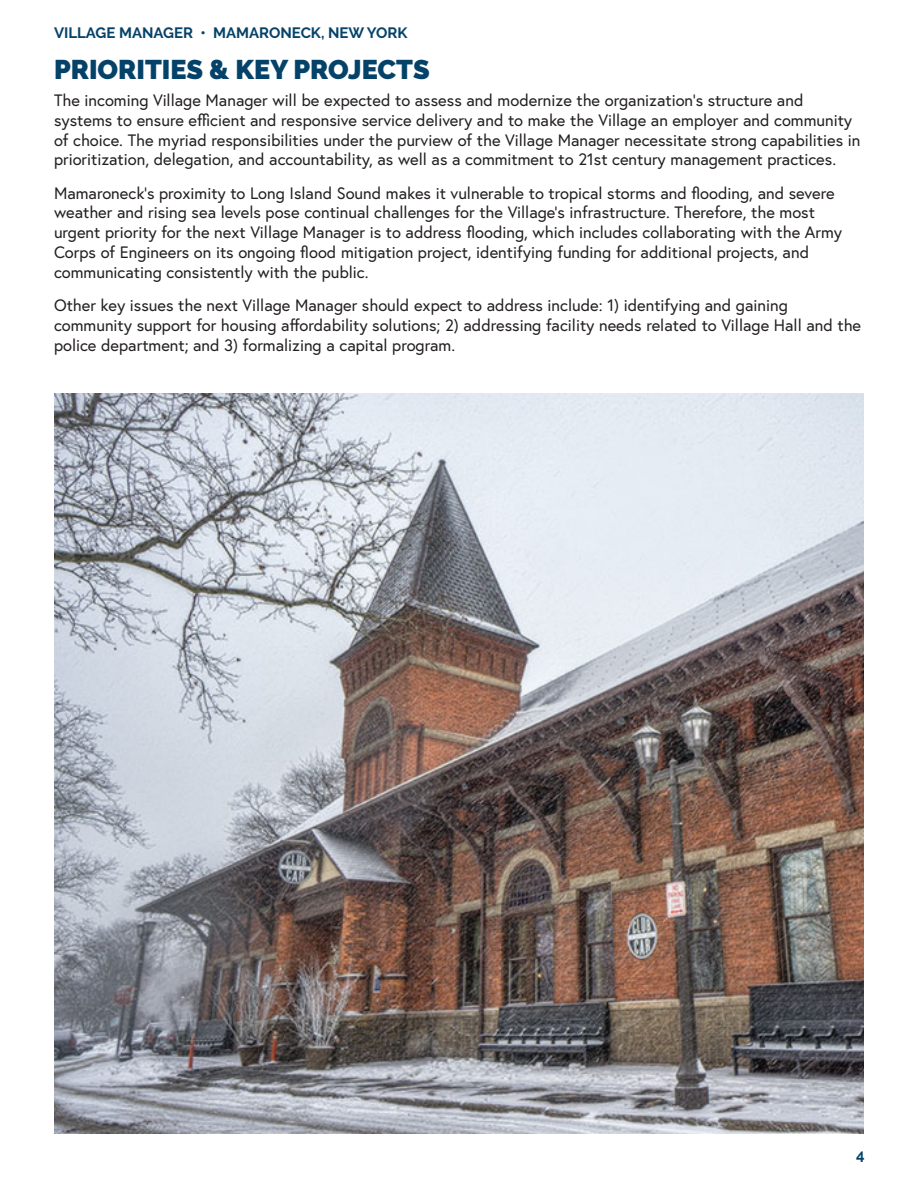
<style>
.page{position:relative;width:918px;height:1188px;background:#fff}
.page>*{position:absolute;margin:0;border:0;box-sizing:border-box;transform-origin:0 0}
.Paragraph_Style_2{font:900 27px "Raleway";color:#05426a}
.Paragraph_Style_1{font:16.5px/19.8px "Europa";color:#231f20}
.Paragraph_Style_2-2{font:700 15px "Raleway";color:#05426a}
</style>
<div class="page">
<img style="left:54px;top:393px;width:810px;height:741px">
<p class="Paragraph_Style_2-2" style="left:54px;top:24px;width:355px">VILLAGE MANAGER • MAMARONECK, NEW YORK</p>
<p class="Paragraph_Style_2" style="left:54px;top:54px;width:377px">PRIORITIES &amp; KEY PROJECTS</p>
<p class="Paragraph_Style_1" style="left:54px;top:90px;width:808px">The incoming Village Manager will be expected to assess and modernize the organization’s structure and systems to ensure efficient and responsive service delivery and to make the Village an employer and community of choice. The myriad responsibilities under the purview of the Village Manager necessitate strong capabilities in prioritization, delegation, and accountability, as well as a commitment to 21st century management practices.</p>
<p class="Paragraph_Style_1" style="left:54px;top:183px;width:790px">Mamaroneck’s proximity to Long Island Sound makes it vulnerable to tropical storms and flooding, and severe weather and rising sea levels pose continual challenges for the Village’s infrastructure. Therefore, the most urgent priority for the next Village Manager is to address flooding, which includes collaborating with the Army Corps of Engineers on its ongoing flood mitigation project, identifying funding for additional projects, and communicating consistently with the public.</p>
<p class="Paragraph_Style_1" style="left:54px;top:295px;width:809px">Other key issues the next Village Manager should expect to address include: 1) identifying and gaining community support for housing affordability solutions; 2) addressing facility needs related to Village Hall and the police department; and 3) formalizing a capital program.</p>
<p class="Paragraph_Style_2-2" style="left:856px;top:1146px;width:10px">4</p>
</div>
